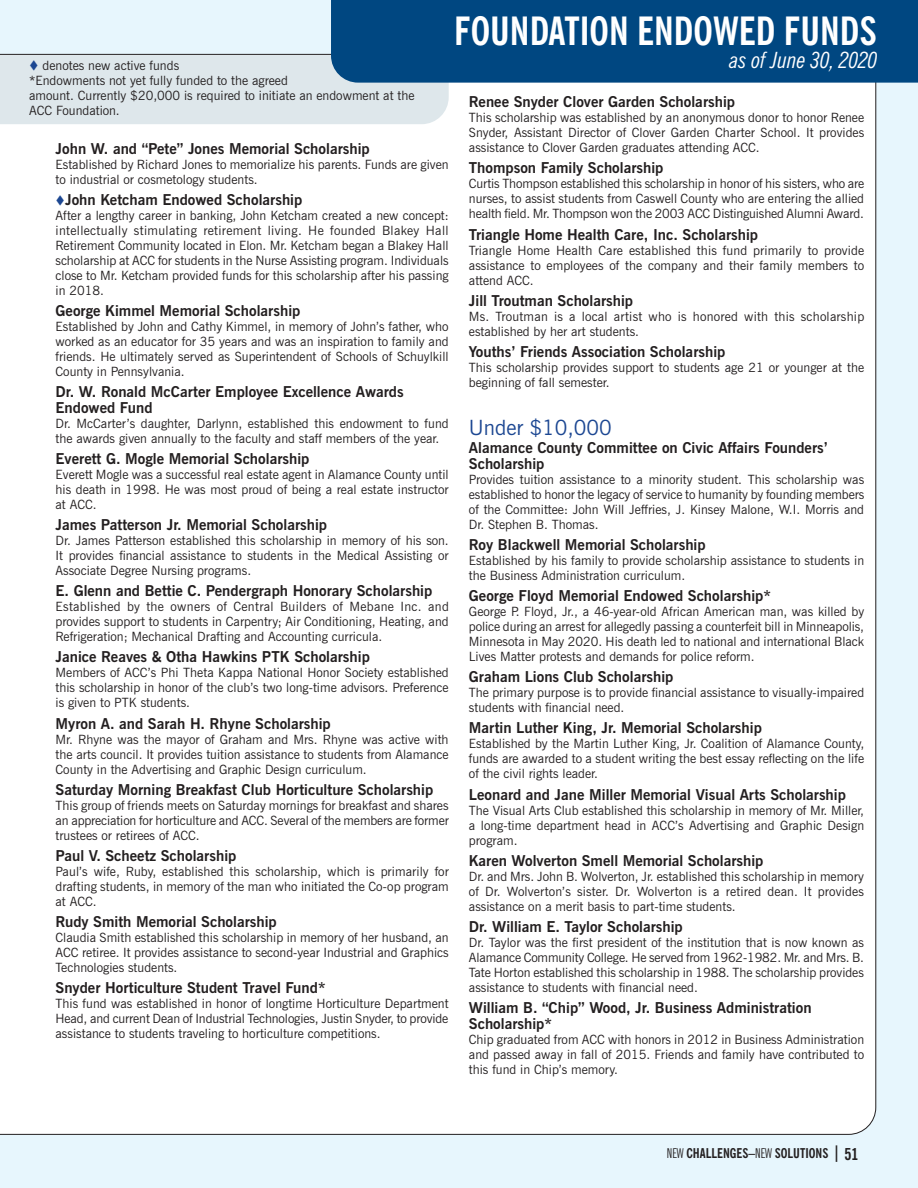
<style>
.page{position:relative;width:918px;height:1188px;background:#e7f6fd}
.page>*{position:absolute;margin:0;border:0;box-sizing:border-box;transform-origin:0 0}
.t1{font:700 condensed 39px "News Gothic BT";color:#fff}
.t2{font:italic condensed 22.5px "News Gothic BT";color:#fff}
.t3{font:21px "News Gothic BT";color:#1c4792}
.t4{font:700 15px/15.8px "News Gothic BT";color:#231f20}
.t5{font:700 condensed 13.5px "News Gothic BT";color:#231f20}
.t6{font:12.75px/15px "News Gothic BT";color:#231f20;text-align:justify}
.s1{font-weight:400;font-stretch:extra-condensed}
.s2{color:#1c4792}
.s3{font-size:16.5px}
</style>
<div class="page">
<div style="left:449px;top:83px;width:428px;height:1052px;background:#fff"></div>
<div style="left:0;top:54px;width:449px;height:1081px;background:#fff"></div>
<div style="left:331px;top:0;width:587px;height:83px;background:#004781"></div>
<h1 class="t1" style="left:454px;top:7px;width:424px">FOUNDATION ENDOWED FUNDS</h1>
<h1 class="t1" style="left:412px;top:19px;width:449px"><span class="s1">NEW</span> CHALLENGES– <span class="s1">EW</span> SOLUTI N</h1>
<h1 class="t1" style="left:578px;top:19px;width:300px">FOUNDATION DONORS</h1>
<h1 class="t1" style="left:614px;top:19px;width:247px">FOUNDATION EW</h1>
<p class="t6" style="left:29px;top:58px;width:152px"><span class="s2">▼</span> denotes new active funds</p>
<h2 class="t2" style="left:729px;top:46px;width:150px">as of June 30, 2020</h2>
<p class="t6" style="left:29px;top:73px;width:387px;text-align:left">*Endowments not yet fully funded to the agreed<br>amount. Currently $20,000 is required to initiate an endowment at the<br>ACC Foundation.</p>
<p class="t4" style="left:56px;top:140px;width:316px">John W. and “Pete” Jones Memorial Scholarship</p>
<p class="t6" style="left:56px;top:156px;width:395px">Established by Richard Jones to memorialize his parents. Funds are given to industrial or cosmetology students.</p>
<p class="t4" style="left:56px;top:191px;width:248px"><span class="s2">▼</span>John Ketcham Endowed Scholarship</p>
<p class="t6" style="left:56px;top:208px;width:395px">After a lengthy career in banking, John Ketcham created a new concept: intellectually stimulating retirement living. He founded Blakey Hall Retirement Community located in Elon. Mr. Ketcham began a Blakey Hall scholarship at ACC for students in the Nurse Assisting program. Individuals close to Mr. Ketcham provided funds for this scholarship after his passing in 2018.</p>
<p class="t4" style="left:56px;top:303px;width:246px">George Kimmel Memorial Scholarship</p>
<p class="t6" style="left:56px;top:319px;width:395px">Established by John and Cathy Kimmel, in memory of John’s father, who worked as an educator for 35 years and was an inspiration to family and friends. He ultimately served as Superintendent of Schools of Schuylkill County in Pennsylvania.</p>
<p class="t4" style="left:56px;top:384px;width:350px">Dr. W. Ronald McCarter Employee Excellence Awards<br>Endowed Fund</p>
<p class="t6" style="left:56px;top:416px;width:395px">Dr. McCarter’s daughter, Darlynn, established this endowment to fund the awards given annually to the faculty and staff members of the year.</p>
<p class="t4" style="left:56px;top:451px;width:255px">Everett G. Mogle Memorial Scholarship</p>
<p class="t6" style="left:56px;top:467px;width:395px">Everett Mogle was a successful real estate agent in Alamance County until his death in 1998. He was most proud of being a real estate instructor at ACC.</p>
<p class="t4" style="left:56px;top:517px;width:273px">James Patterson Jr. Memorial Scholarship</p>
<p class="t6" style="left:56px;top:533px;width:395px">Dr. James Patterson established this scholarship in memory of his son.<br>It provides financial assistance to students in the Medical Assisting or Associate Degree Nursing programs.</p>
<p class="t4" style="left:56px;top:583px;width:378px">E. Glenn and Bettie C. Pendergraph Honorary Scholarship</p>
<p class="t6" style="left:56px;top:599px;width:395px">Established by the owners of Central Builders of Mebane Inc. and provides support to students in Carpentry; Air Conditioning, Heating, and Refrigeration; Mechanical Drafting and Accounting curricula.</p>
<p class="t4" style="left:56px;top:649px;width:316px">Janice Reaves &amp; Otha Hawkins PTK Scholarship</p>
<p class="t6" style="left:56px;top:665px;width:395px">Members of ACC’s Phi Theta Kappa National Honor Society established this scholarship in honor of the club’s two long-time advisors. Preference is given to PTK students.</p>
<p class="t4" style="left:56px;top:715px;width:277px">Myron A. and Sarah H. Rhyne Scholarship</p>
<p class="t6" style="left:56px;top:731px;width:395px">Mr. Rhyne was the mayor of Graham and Mrs. Rhyne was active with the arts council. It provides tuition assistance to students from Alamance County in the Advertising and Graphic Design curriculum.</p>
<p class="t4" style="left:56px;top:781px;width:379px">Saturday Morning Breakfast Club Horticulture Scholarship</p>
<p class="t6" style="left:56px;top:798px;width:395px">This group of friends meets on Saturday mornings for breakfast and shares an appreciation for horticulture and ACC. Several of the members are former trustees or retirees of ACC.</p>
<p class="t4" style="left:56px;top:848px;width:182px">Paul V. Scheetz Scholarship</p>
<p class="t6" style="left:56px;top:864px;width:395px">Paul’s wife, Ruby, established this scholarship, which is primarily for drafting students, in memory of the man who initiated the Co-op program at ACC.</p>
<p class="t4" style="left:56px;top:914px;width:223px">Rudy Smith Memorial Scholarship</p>
<p class="t6" style="left:56px;top:930px;width:395px">Claudia Smith established this scholarship in memory of her husband, an ACC retiree. It provides assistance to second-year Industrial and Graphics Technologies students.</p>
<p class="t4" style="left:56px;top:980px;width:271px">Snyder Horticulture Student Travel Fund*</p>
<p class="t6" style="left:56px;top:996px;width:395px">This fund was established in honor of longtime Horticulture Department Head, and current Dean of Industrial Technologies, Justin Snyder, to provide assistance to students traveling to horticulture competitions.</p>
<p class="t4" style="left:469px;top:94px;width:268px">Renee Snyder Clover Garden Scholarship</p>
<p class="t6" style="left:469px;top:110px;width:397px">This scholarship was established by an anonymous donor to honor Renee Snyder, Assistant Director of Clover Garden Charter School. It provides assistance to Clover Garden graduates attending ACC.</p>
<p class="t4" style="left:469px;top:160px;width:196px">Thompson Family Scholarship</p>
<p class="t6" style="left:469px;top:176px;width:397px">Curtis Thompson established this scholarship in honor of his sisters, who are nurses, to assist students from Caswell County who are entering the allied health field. Mr. Thompson won the 2003 ACC Distinguished Alumni Award.</p>
<p class="t4" style="left:469px;top:226px;width:291px">Triangle Home Health Care, Inc. Scholarship</p>
<p class="t6" style="left:469px;top:242px;width:397px">Triangle Home Health Care established this fund primarily to provide assistance to employees of the company and their family members to attend ACC.</p>
<p class="t4" style="left:469px;top:292px;width:166px">Jill Troutman Scholarship</p>
<p class="t6" style="left:469px;top:309px;width:397px">Ms. Troutman is a local artist who is honored with this scholarship established by her art students.</p>
<p class="t4" style="left:469px;top:344px;width:258px">Youths’ Friends Association Scholarship</p>
<p class="t6" style="left:469px;top:360px;width:397px">This scholarship provides support to students age 21 or younger at the beginning of fall semester.</p>
<h3 class="t3" style="left:469px;top:415px;width:144px">Under $10,000</h3>
<p class="t4" style="left:469px;top:440px;width:361px">Alamance County Committee on Civic Affairs Founders’<br>Scholarship</p>
<p class="t6" style="left:469px;top:472px;width:397px">Provides tuition assistance to a minority student. This scholarship was established to honor the legacy of service to humanity by founding members of the Committee: John Will Jeffries, J. Kinsey Malone, W.I. Morris and Dr. Stephen B. Thomas.</p>
<p class="t4" style="left:469px;top:537px;width:238px">Roy Blackwell Memorial Scholarship</p>
<p class="t6" style="left:469px;top:553px;width:397px">Established by his family to provide scholarship assistance to students in the Business Administration curriculum.</p>
<p class="t4" style="left:469px;top:588px;width:303px">George Floyd Memorial Endowed Scholarship*</p>
<p class="t6" style="left:469px;top:604px;width:397px">George P. Floyd, Jr., a 46-year-old African American man, was killed by police during an arrest for allegedly passing a counterfeit bill in Minneapolis, Minnesota in May 2020. His death led to national and international Black Lives Matter protests and demands for police reform.</p>
<p class="t4" style="left:469px;top:669px;width:206px">Graham Lions Club Scholarship</p>
<p class="t6" style="left:469px;top:685px;width:397px">The primary purpose is to provide financial assistance to visually-impaired students with financial need.</p>
<p class="t4" style="left:469px;top:720px;width:294px">Martin Luther King, Jr. Memorial Scholarship</p>
<p class="t6" style="left:469px;top:736px;width:397px">Established by the Martin Luther King, Jr. Coalition of Alamance County, funds are awarded to a student writing the best essay reflecting on the life of the civil rights leader.</p>
<p class="t4" style="left:469px;top:786px;width:379px">Leonard and Jane Miller Memorial Visual Arts Scholarship</p>
<p class="t6" style="left:469px;top:802px;width:397px">The Visual Arts Club established this scholarship in memory of Mr. Miller, a long-time department head in ACC’s Advertising and Graphic Design program.</p>
<p class="t4" style="left:469px;top:852px;width:296px">Karen Wolverton Smell Memorial Scholarship</p>
<p class="t6" style="left:469px;top:869px;width:397px">Dr. and Mrs. John B. Wolverton, Jr. established this scholarship in memory of Dr. Wolverton’s sister. Dr. Wolverton is a retired dean. It provides assistance on a merit basis to part-time students.</p>
<p class="t4" style="left:469px;top:919px;width:215px">Dr. William E. Taylor Scholarship</p>
<p class="t6" style="left:469px;top:935px;width:397px">Dr. Taylor was the first president of the institution that is now known as Alamance Community College. He served from 1962-1982. Mr. and Mrs. B.<br>Tate Horton established this scholarship in 1988. The scholarship provides assistance to students with financial need.</p>
<p class="t4" style="left:469px;top:1000px;width:344px">William B. “Chip” Wood, Jr. Business Administration<br>Scholarship*</p>
<p class="t6" style="left:469px;top:1032px;width:397px">Chip graduated from ACC with honors in 2012 in Business Administration and passed away in fall of 2015. Friends and family have contributed to this fund in Chip’s memory.</p>
<p class="t5" style="left:667px;top:1145px;width:193px"><span class="s1">NEW</span> CHALLENGES–<span class="s1">NEW</span> SOLUTIONS <span class="s3">| 51</span></p>
</div>
